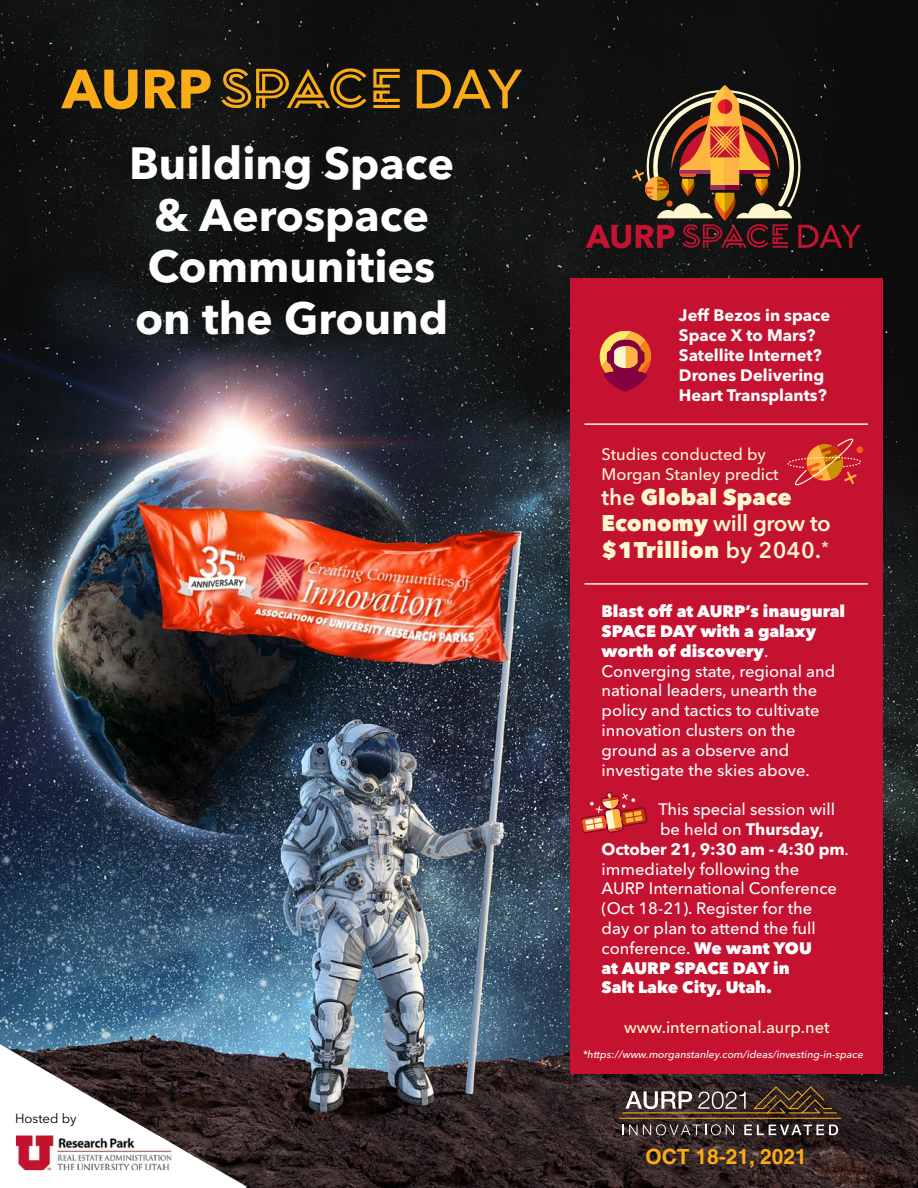
<style>
.page{position:relative;width:918px;height:1188px;background:#fff}
.page>*{position:absolute;margin:0;border:0;box-sizing:border-box;transform-origin:0 0}
.t1{font:700 44.7px/51.8px "Avenir Next LT Pro";color:#fff;text-align:center}
.t2{font:800 22.5px/26.2px "Avenir Next LT Pro";color:#fff8cf}
.t3{font:700 21px "Helvetica LT Pro";color:#fbab18}
.t4{font:500 16.5px/19.8px "Avenir Next LT Pro";color:#fff}
.t5{font:700 16.5px/19.8px "Avenir Next LT Pro";color:#fff}
.t6{font:500 16.5px/19.8px "Avenir Next LT Pro";color:#fff8cf}
.t7{font:800 16.5px "Avenir Next LT Pro";color:#fff}
.t8{font:13.2px "Avenir Next LT Pro";color:#000}
.t9{font:italic 500 10.5px "Avenir Next LT Pro";color:#fff}
.s1{font-weight:600}
.s2{font-weight:800}
.s3{font-weight:500}
</style>
<div class="page">
<img style="left:0;top:0;width:918px;height:1188px">
<svg style="left:0;top:1044px;width:247px;height:144px"></svg>
<img style="left:16px;top:1136px;width:155px;height:34px">
<div style="left:570px;top:278px;width:313px;height:795px;background:#c41230"></div>
<svg style="left:586px;top:81px;width:275px;height:167px;background:#462e21"></svg>
<svg style="left:600px;top:331px;width:51px;height:61px"></svg>
<svg style="left:787px;top:438px;width:76px;height:48px"></svg>
<svg style="left:623px;top:1124px;width:111px;height:11px"></svg>
<svg style="left:744px;top:1125px;width:94px;height:10px"></svg>
<svg style="left:622px;top:1086px;width:216px;height:28px;background:#58483c"></svg>
<hr style="left:619px;top:1118px;width:221px;height:1px;background:#fbab18">
<svg style="left:581px;top:792px;width:67px;height:42px"></svg>
<hr style="left:584px;top:423px;width:284px;height:2px;background:#fff8cf">
<hr style="left:584px;top:583px;width:284px;height:2px;background:#fff8cf">
<svg style="left:221px;top:68px;width:145px;height:40px;background:#614613"></svg>
<svg style="left:373px;top:69px;width:27px;height:39px"></svg>
<svg style="left:417px;top:70px;width:105px;height:38px;background:#624814"></svg>
<svg style="left:61px;top:70px;width:76px;height:39px;background:#8b6216"></svg>
<svg style="left:145px;top:70px;width:66px;height:38px;background:#9f7017"></svg>
<h1 class="t1" style="left:129px;top:137px;width:326px">Building Space &amp; Aerospace<br>Communities on the Ground</h1>
<p class="t8" style="left:15px;top:1110px;width:63px">Hosted by</p>
<p class="t5" style="left:679px;top:306px;width:153px">Jeff Bezos in space<br>Space X to Mars?<br>Satellite Internet?<br>Drones Delivering<br>Heart Transplants?</p>
<p class="t6" style="left:602px;top:444px;width:179px">Studies conducted by<br>Morgan Stanley predict</p>
<h2 class="t2" style="left:602px;top:484px;width:231px"><span class="s1">the</span> Global Space<br>Economy <span class="s1">will grow to </span>$1Trillion <span class="s1">by 2040.</span><sup>*</sup></h2>
<p class="t4" style="left:602px;top:602px;width:245px"><span class="s2">Blast off at AURP’s inaugural<br>SPACE DAY with a galaxy worth of discovery</span>.<br>Converging state, regional and national leaders, unearth the policy and tactics to cultivate innovation clusters on the ground as a observe and investigate the skies above.</p>
<p class="t4" style="left:659px;top:800px;width:178px">This special session will</p>
<p class="t5" style="left:660px;top:819px;width:165px"><span class="s3">be held on</span> Thursday,</p>
<p class="t5" style="left:602px;top:839px;width:249px">October 21, 9:30 am - 4:30 pm<span class="s3">.</span></p>
<p class="t4" style="left:602px;top:859px;width:199px">immediately following the</p>
<p class="t4" style="left:602px;top:879px;width:237px">AURP International Conference</p>
<p class="t4" style="left:602px;top:899px;width:212px">(Oct 18-21). Register for the</p>
<p class="t4" style="left:602px;top:918px;width:216px">day or plan to attend the full</p>
<p class="t4" style="left:602px;top:938px;width:212px">conference. <span class="s2">We want YOU</span></p>
<p class="t7" style="left:602px;top:958px;width:190px">at AURP SPACE DAY in</p>
<p class="t7" style="left:602px;top:977px;width:172px">Salt Lake City, Utah.</p>
<p class="t6" style="left:624px;top:1017px;width:207px">www.international.aurp.net</p>
<p class="t9" style="left:583px;top:1048px;width:282px">*https://www.morganstanley.com/ideas/investing-in-space</p>
<p class="t3" style="left:645px;top:1143px;width:163px">OCT 18-21, 2021</p>
</div>
